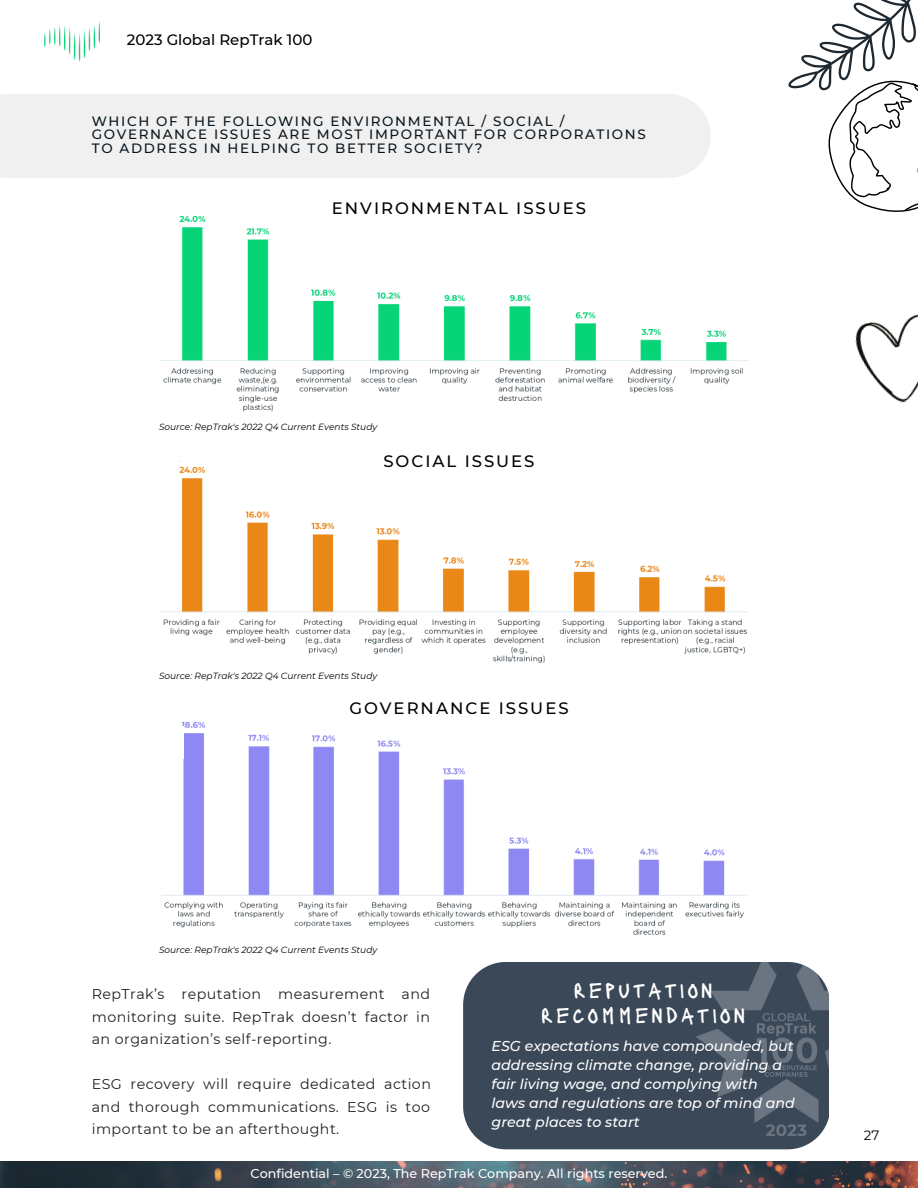
<style>
.page{position:relative;width:918px;height:1188px;background:#fff}
.page>*{position:absolute;margin:0;border:0;box-sizing:border-box;transform-origin:0 0}
.t1{font:23.4px/24.8px "Lacquer";letter-spacing:.12em;color:#fefefe;text-align:center}
.t2{font:500 16.5px "Montserrat";letter-spacing:.12em;color:#000}
.t3{font:500 15px "Montserrat";color:#000}
.t4{font:14.25px/22.5px "Montserrat";letter-spacing:.03em;color:#222;text-align:justify}
.t5{font:italic 500 14.25px/19.2px "Montserrat";color:#fff}
.t6{font:500 13.5px/13.5px "Montserrat";letter-spacing:.12em;color:#0a161e}
.t7{font:13.5px "Montserrat";color:#000}
.t8{font:500 12.75px "Montserrat";color:#fefefe}
.t9{font:italic 9px "Montserrat";color:#000}
</style>
<div class="page">
<img style="left:44px;top:21px;width:56px;height:41px">
<img style="left:159px;top:466px;width:589px;height:197px">
<img style="left:161px;top:721px;width:564px;height:207px">
<div style="left:394px;top:694px;width:150px;height:38px;background:#fff"></div>
<div style="left:147px;top:704px;width:35px;height:42px;background:#fff"></div>
<div style="left:149px;top:727px;width:35px;height:32px;background:#fff"></div>
<img style="left:159px;top:215px;width:590px;height:197px">
<div style="left:0;top:94px;width:711px;height:84px;background:#f0f0f0"></div>
<div style="left:463px;top:962px;width:143px;height:187px;background:#3b4858"></div>
<img style="left:0;top:1162px;width:606px;height:26px">
<img style="left:606px;top:868px;width:312px;height:320px">
<svg style="left:788px;top:0;width:130px;height:212px"></svg>
<img style="left:855px;top:314px;width:63px;height:89px">
<p class="t3" style="left:127px;top:31px;width:187px">2023 Global RepTrak 100</p>
<p class="t6" style="left:92px;top:114px;width:556px">WHICH OF THE FOLLOWING ENVIRONMENTAL / SOCIAL /<br>GOVERNANCE ISSUES ARE MOST IMPORTANT FOR CORPORATIONS<br>TO ADDRESS IN HELPING TO BETTER SOCIETY?</p>
<p class="t2" style="left:332px;top:198px;width:256px">ENVIRONMENTAL ISSUES</p>
<p class="t9" style="left:159px;top:422px;width:220px">Source: RepTrak's 2022 Q4 Current Events Study</p>
<p class="t2" style="left:383px;top:451px;width:153px">SOCIAL ISSUES</p>
<p class="t9" style="left:159px;top:670px;width:220px">Source: RepTrak's 2022 Q4 Current Events Study</p>
<p class="t2" style="left:349px;top:698px;width:221px">GOVERNANCE ISSUES</p>
<p class="t9" style="left:159px;top:945px;width:220px">Source: RepTrak's 2022 Q4 Current Events Study</p>
<p class="t4" style="left:92px;top:983px;width:340px">RepTrak’s reputation measurement and monitoring suite. RepTrak doesn’t factor in an organization’s self-reporting.</p>
<p class="t4" style="left:92px;top:1073px;width:341px">ESG recovery will require dedicated action and thorough communications. ESG is too important to be an afterthought.</p>
<h1 class="t1" style="left:541px;top:976px;width:205px">REPUTATION<br>RECOMMENDATION</h1>
<p class="t5" style="left:492px;top:1036px;width:305px">ESG expectations have compounded, but addressing climate change, providing a fair living wage, and complying with<br>laws and regulations are top of mind and great places to start</p>
<p class="t8" style="left:251px;top:1166px;width:418px">Confidential – © 2023, The RepTrak Company. All rights reserved.</p>
<p class="t7" style="left:864px;top:1127px;width:17px">27</p>
</div>
